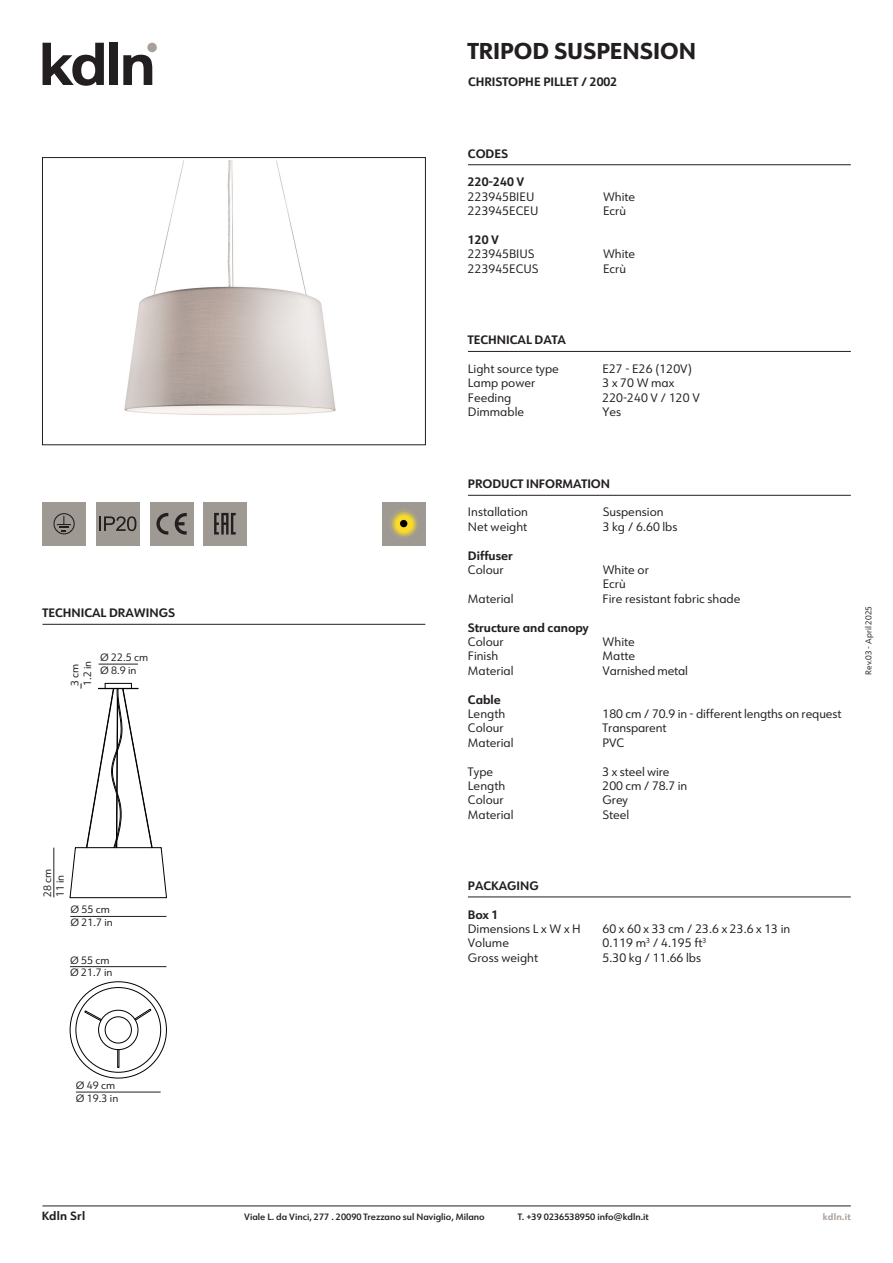
<style>
.page{position:relative;width:893px;height:1263px;background:#fff}
.page>*{position:absolute;margin:0;border:0;box-sizing:border-box;transform-origin:0 0}
.t1{font:800 22.5px "URW Form";color:#231f20}
.t2{font:12px/14.4px "URW Form";color:#231f20}
.t3{font:700 12px "URW Form";color:#231f20}
.t4{font:700 11.7px "URW Form";letter-spacing:.02em;color:#231f20}
.t5{font:10.5px/12.6px "URW Form";color:#231f20}
.t6{font:600 9px "URW Form";color:#231f20}
.t7{font:700 9px "URW Form";letter-spacing:.025em;color:#aaa09b}
.t8{font:8.25px "URW Form";color:#231f20}
</style>
<div class="page">
<div style="left:150px;top:502px;width:43px;height:43px;background:#9e9993"></div>
<svg style="left:175px;top:513px;width:12px;height:22px"></svg>
<svg style="left:156px;top:513px;width:12px;height:22px"></svg>
<div style="left:96px;top:502px;width:43px;height:43px;background:#9e9993"></div>
<svg style="left:99px;top:516px;width:37px;height:15px"></svg>
<hr style="left:468px;top:351px;width:382px;height:1px;background:#231f20">
<hr style="left:468px;top:164px;width:382px;height:1px;background:#231f20">
<hr style="left:42px;top:624px;width:383px;height:1px;background:#231f20">
<hr style="left:468px;top:495px;width:382px;height:1px;background:#231f20">
<hr style="left:468px;top:897px;width:382px;height:1px;background:#231f20">
<hr style="left:54px;top:848px;width:1px;height:49px;background:#231f20">
<div style="left:43px;top:502px;width:43px;height:43px;background:#9e9993"></div>
<svg style="left:53px;top:513px;width:22px;height:21px"></svg>
<div style="left:382px;top:502px;width:43px;height:43px;background:#9e9993"></div>
<svg style="left:389px;top:509px;width:29px;height:29px"></svg>
<div style="left:400px;top:520px;width:7px;height:7px;background:#000001;border-radius:50%"></div>
<div style="left:203px;top:502px;width:43px;height:43px;background:#9e9993"></div>
<svg style="left:214px;top:513px;width:22px;height:22px"></svg>
<hr style="left:70px;top:916px;width:96px;height:1px;background:#231f20">
<hr style="left:70px;top:966px;width:96px;height:1px;background:#231f20">
<hr style="left:76px;top:1092px;width:85px;height:1px;background:#231f20">
<hr style="left:99px;top:664px;width:39px;height:1px;background:#231f20">
<img style="left:124px;top:161px;width:212px;height:254px">
<svg style="left:160px;top:847px;width:7px;height:51px"></svg>
<hr style="left:76px;top:847px;width:85px;height:1px;background:#000001">
<hr style="left:70px;top:897px;width:96px;height:1px;background:#000001">
<svg style="left:70px;top:683px;width:83px;height:215px"></svg>
<div style="left:98px;top:1010px;width:40px;height:40px;border:1px solid #000001;border-radius:50%"></div>
<div style="left:105px;top:1017px;width:27px;height:26px;border:1px solid #000001;border-radius:50%"></div>
<svg style="left:134px;top:1009px;width:17px;height:12px"></svg>
<svg style="left:84px;top:1011px;width:18px;height:10px"></svg>
<svg style="left:117px;top:1050px;width:3px;height:18px"></svg>
<div style="left:147px;top:43px;width:10px;height:9px;background:#aaa09b;border-radius:50%"></div>
<div style="left:109px;top:43px;width:9px;height:42px;background:#231f20"></div>
<svg style="left:123px;top:55px;width:29px;height:30px"></svg>
<svg style="left:43px;top:43px;width:61px;height:43px"></svg>
<hr style="left:42px;top:1206px;width:808px;height:1px;background:#231f20">
<div style="left:42px;top:157px;width:383px;height:288px;border:1px solid #231f20"></div>
<p class="t3" style="left:43px;top:604px;width:134px">TECHNICAL DRAWINGS</p>
<p class="t5" style="left:68px;top:686px;width:27px;rotate:-90deg">3 cm<br>1.2 in</p>
<p class="t5" style="left:100px;top:651px;width:50px">Ø 22.5 cm<br>Ø 8.9 in</p>
<p class="t5" style="left:41px;top:897px;width:30px;rotate:-90deg">28 cm<br>11 in</p>
<p class="t5" style="left:70px;top:903px;width:44px">Ø 55 cm<br>Ø 21.7 in</p>
<p class="t5" style="left:70px;top:953px;width:44px">Ø 55 cm<br>Ø 21.7 in</p>
<p class="t5" style="left:76px;top:1079px;width:44px">Ø 49 cm<br>Ø 19.3 in</p>
<h1 class="t1" style="left:468px;top:35px;width:230px">TRIPOD SUSPENSION</h1>
<p class="t3" style="left:468px;top:73px;width:151px">CHRISTOPHE PILLET / 2002</p>
<p class="t3" style="left:468px;top:145px;width:42px">CODES</p>
<p class="t3" style="left:468px;top:174px;width:58px">220-240 V</p>
<p class="t2" style="left:468px;top:189px;width:72px">223945BIEU<br>223945ECEU</p>
<p class="t3" style="left:468px;top:231px;width:33px">120 V</p>
<p class="t2" style="left:468px;top:246px;width:72px">223945BIUS<br>223945ECUS</p>
<p class="t2" style="left:603px;top:189px;width:34px">White<br>Ecrù</p>
<p class="t2" style="left:603px;top:246px;width:34px">White<br>Ecrù</p>
<p class="t3" style="left:468px;top:332px;width:100px">TECHNICAL DATA</p>
<p class="t2" style="left:468px;top:361px;width:92px">Light source type<br>Lamp power<br>Feeding<br>Dimmable</p>
<p class="t2" style="left:602px;top:361px;width:99px">E27 - E26 (120V)<br>3 x 70 W max<br>220-240 V / 120 V<br>Yes</p>
<p class="t3" style="left:468px;top:475px;width:144px">PRODUCT INFORMATION</p>
<p class="t2" style="left:468px;top:505px;width:61px">Installation<br>Net weight</p>
<p class="t3" style="left:468px;top:547px;width:46px">Diffuser</p>
<p class="t2" style="left:468px;top:562px;width:37px">Colour</p>
<p class="t2" style="left:468px;top:591px;width:47px">Material</p>
<p class="t3" style="left:468px;top:619px;width:122px">Structure and canopy</p>
<p class="t2" style="left:468px;top:634px;width:47px">Colour<br>Finish<br>Material</p>
<p class="t3" style="left:468px;top:691px;width:34px">Cable</p>
<p class="t2" style="left:468px;top:706px;width:47px">Length<br>Colour<br>Material</p>
<p class="t2" style="left:468px;top:764px;width:47px">Type<br>Length<br>Colour<br>Material</p>
<p class="t2" style="left:602px;top:505px;width:76px">Suspension<br>3 kg / 6.60 lbs</p>
<p class="t2" style="left:602px;top:562px;width:139px">White or<br>Ecrù<br>Fire resistant fabric shade</p>
<p class="t2" style="left:602px;top:634px;width:87px">White<br>Matte<br>Varnished metal</p>
<p class="t2" style="left:602px;top:706px;width:240px">180 cm / 70.9 in - different lengths on request<br>Transparent<br>PVC</p>
<p class="t2" style="left:602px;top:764px;width:86px">3 x steel wire<br>200 cm / 78.7 in<br>Grey<br>Steel</p>
<p class="t8" style="left:862px;top:675px;width:70px;rotate:-90deg">Rev.03 - April 2025</p>
<p class="t3" style="left:468px;top:877px;width:72px">PACKAGING</p>
<p class="t3" style="left:468px;top:906px;width:32px">Box 1</p>
<p class="t2" style="left:468px;top:921px;width:114px">Dimensions L x W x H<br>Volume<br>Gross weight</p>
<p class="t2" style="left:602px;top:921px;width:189px">60 x 60 x 33 cm / 23.6 x 23.6 x 13 in<br>0.119 m<sup>3</sup> / 4.195 ft<sup>3<br></sup>5.30 kg / 11.66 lbs</p>
<p class="t4" style="left:42px;top:1208px;width:45px">Kdln Srl</p>
<p class="t6" style="left:244px;top:1211px;width:242px">Viale L. da Vinci, 277 . 20090 Trezzano sul Naviglio, Milano</p>
<p class="t6" style="left:518px;top:1211px;width:132px">T. +39 0236538950 info@kdln.it</p>
<p class="t7" style="left:822px;top:1211px;width:29px">kdln.it</p>
</div>
